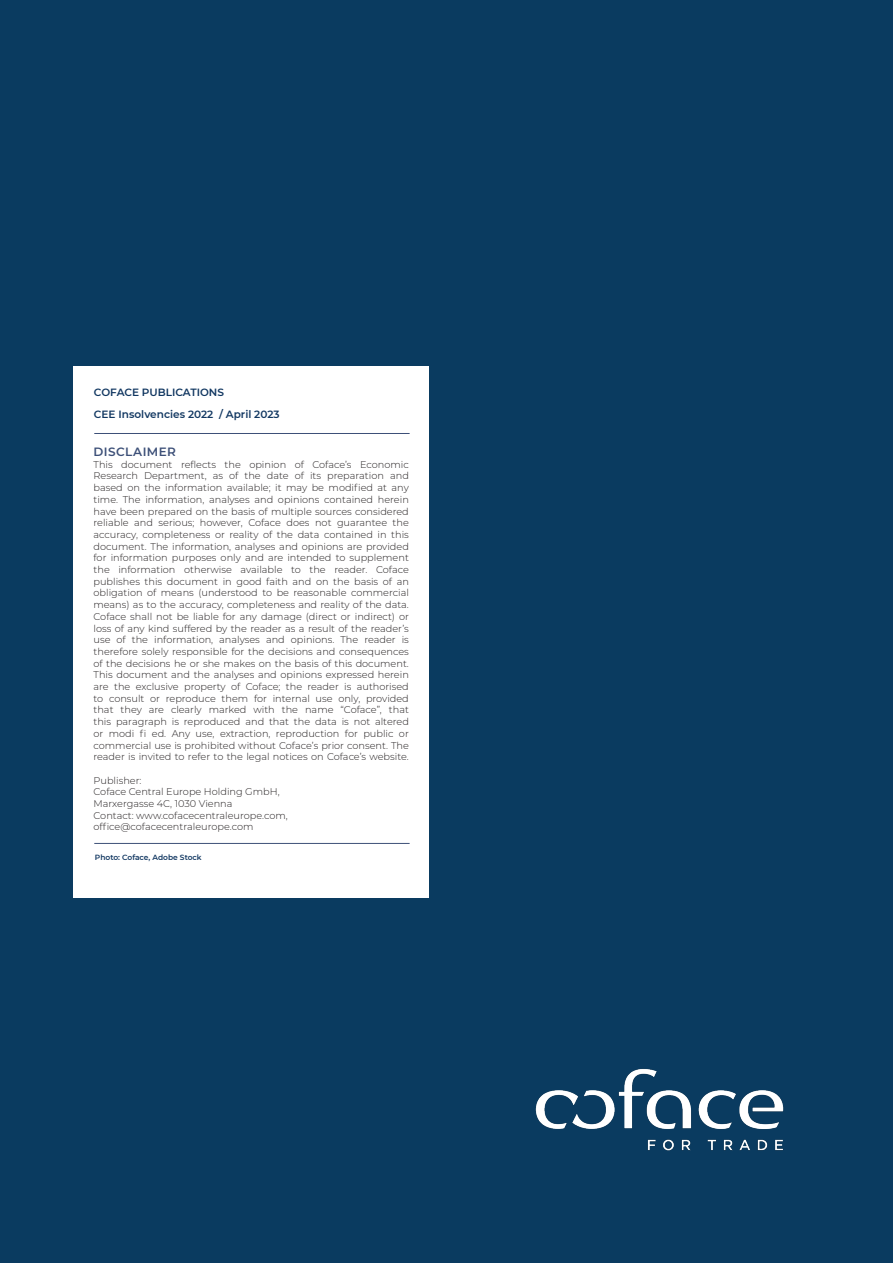
<style>
.page{position:relative;width:893px;height:1263px;background:#0a3b60}
.page>*{position:absolute;margin:0;border:0;box-sizing:border-box;transform-origin:0 0}
.t1{font:600 12px "Montserrat";letter-spacing:.035em;color:#3d5078}
.t2{font:600 10.5px/21.6px "Montserrat";color:#113761}
.t3{font:300 9.75px/11.7px "Montserrat";color:#231f20;text-align:justify}
.t4{font:600 7.5px "Montserrat";color:#113761}
</style>
<div class="page">
<div style="left:73px;top:366px;width:355px;height:531px;background:#fff"></div>
<hr style="left:94px;top:433px;width:316px;height:1px;background:#3d5078">
<hr style="left:94px;top:843px;width:316px;height:1px;background:#3d5078">
<img style="left:535px;top:1068px;width:249px;height:83px">
<p class="t2" style="left:94px;top:382px;width:187px">COFACE PUBLICATIONS<br>CEE Insolvencies 2022 / April 2023</p>
<p class="t1" style="left:94px;top:446px;width:84px">DISCLAIMER</p>
<p class="t3" style="left:94px;top:459px;width:317px">This document reflects the opinion of Coface’s Economic Research Department, as of the date of its preparation and based on the information available; it may be modified at any time. The information, analyses and opinions contained herein have been prepared on the basis of multiple sources considered reliable and serious; however, Coface does not guarantee the accuracy, completeness or reality of the data contained in this document. The information, analyses and opinions are provided for information purposes only and are intended to supplement the information otherwise available to the reader. Coface publishes this document in good faith and on the basis of an obligation of means (understood to be reasonable commercial means) as to the accuracy, completeness and reality of the data.<br>Coface shall not be liable for any damage (direct or indirect) or loss of any kind suffered by the reader as a result of the reader’s use of the information, analyses and opinions. The reader is therefore solely responsible for the decisions and consequences of the decisions he or she makes on the basis of this document.<br>This document and the analyses and opinions expressed herein are the exclusive property of Coface; the reader is authorised to consult or reproduce them for internal use only, provided that they are clearly marked with the name “Coface”, that this paragraph is reproduced and that the data is not altered or modi fi ed. Any use, extraction, reproduction for public or commercial use is prohibited without Coface’s prior consent. The reader is invited to refer to the legal notices on Coface’s website.</p>
<p class="t3" style="left:94px;top:775px;width:196px;text-align:left">Publisher:<br>Coface Central Europe Holding GmbH,<br>Marxergasse 4C, 1030 Vienna<br>Contact: www.cofacecentraleurope.com, office@cofacecentraleurope.com</p>
<p class="t4" style="left:95px;top:853px;width:108px">Photo: Coface, Adobe Stock</p>
</div>
